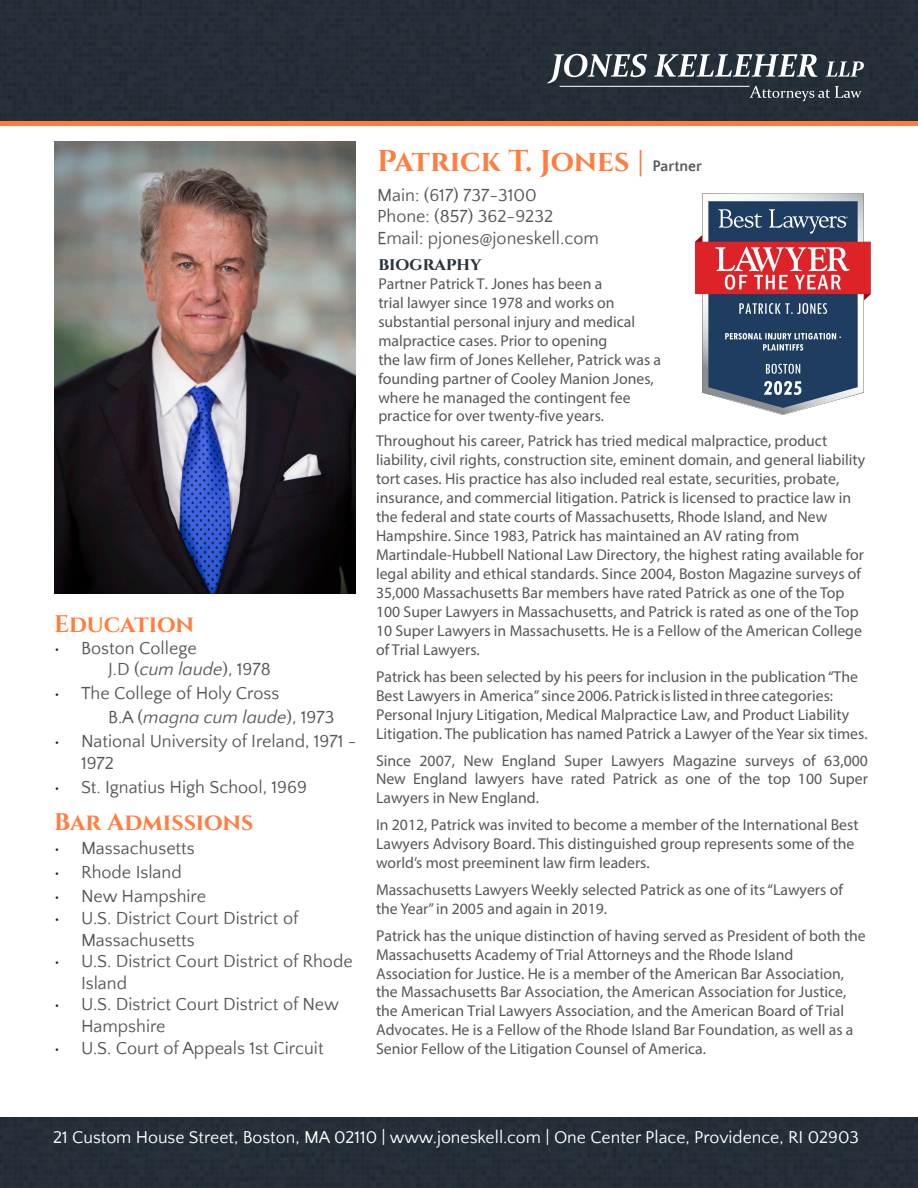
<style>
.page{position:relative;width:918px;height:1188px;background:#fff}
.page>*{position:absolute;margin:0;border:0;box-sizing:border-box;transform-origin:0 0}
.t1{font:700 30px "Cinzel";letter-spacing:-.005em;color:#ff7d3f}
.t2{font:700 24px "Cinzel";letter-spacing:-.005em;color:#ff7d3f}
.t3{font:18px/21.6px "Quattrocento Sans";color:#575758}
.t4{font:italic 18px "Quattrocento Sans";color:#575758}
.t5{font:700 18px "Cinzel";color:#29333c}
.t6{font:17.7px "Quattrocento Sans";color:#fff}
.t7{font:15.75px/18.9px "Myriad Pro";color:#575758}
.s1{color:#231f20}
.s2{font-style:italic}
.s3{font-style:normal}
.s4{font-family:"Quattrocento Sans";font-size:15.75px;color:#575758}
</style>
<div class="page">
<div style="left:0;top:1118px;width:918px;height:70px;background:#252f38"></div>
<div style="left:0;top:0;width:918px;height:122px;background:#252f38"></div>
<svg style="left:547px;top:54px;width:100px;height:30px"></svg>
<svg style="left:654px;top:54px;width:163px;height:23px"></svg>
<svg style="left:826px;top:61px;width:38px;height:16px"></svg>
<hr style="left:560px;top:86px;width:190px;height:1px;background:#fff">
<svg style="left:749px;top:86px;width:113px;height:15px;background:#495159"></svg>
<hr style="left:0;top:122px;width:918px;height:4px;background:#ff7d3f">
<img style="left:54px;top:141px;width:301px;height:453px">
<img style="left:695px;top:193px;width:176px;height:222px">
<p class="t2" style="left:54px;top:609px;width:142px">Education</p>
<p class="t3" style="left:54px;top:638px;width:144px"><span class="s1">•</span> Boston College</p>
<p class="t3" style="left:108px;top:659px;width:164px">J.D (<span class="s2">cum laude</span>), 1978</p>
<p class="t3" style="left:54px;top:683px;width:227px"><span class="s1">•</span> The College of Holy Cross</p>
<p class="t4" style="left:108px;top:708px;width:228px"><span class="s3">B.A (</span>magna cum laude<span class="s3">), 1973</span></p>
<p class="t3" style="left:81px;top:731px;width:277px;text-indent:-27px"><span class="s1">•</span> National University of Ireland, 1971 -<br>1972</p>
<p class="t3" style="left:54px;top:777px;width:254px"><span class="s1">•</span> St. Ignatius High School, 1969</p>
<p class="t2" style="left:54px;top:808px;width:201px">Bar Admissions</p>
<p class="t3" style="left:54px;top:838px;width:142px"><span class="s1">•</span> Massachusetts</p>
<p class="t3" style="left:54px;top:862px;width:129px"><span class="s1">•</span> Rhode Island</p>
<p class="t3" style="left:54px;top:886px;width:154px"><span class="s1">•</span> New Hampshire</p>
<p class="t3" style="left:81px;top:908px;width:219px;text-indent:-27px"><span class="s1">•</span> U.S. District Court District of<br>Massachusetts</p>
<p class="t3" style="left:81px;top:951px;width:273px;text-indent:-27px"><span class="s1">•</span> U.S. District Court District of Rhode<br>Island</p>
<p class="t3" style="left:81px;top:994px;width:260px;text-indent:-27px"><span class="s1">•</span> U.S. District Court District of New<br>Hampshire</p>
<p class="t3" style="left:54px;top:1038px;width:271px"><span class="s1">•</span> U.S. Court of Appeals 1st Circuit</p>
<p class="t1" style="left:377px;top:142px;width:326px">Patrick T. Jones | <span class="s4">Partner</span></p>
<p class="t3" style="left:377px;top:185px;width:223px">Main: (617) 737-3100<br>Phone: (857) 362-9232<br>Email: pjones@joneskell.com</p>
<p class="t5" style="left:378px;top:253px;width:105px">biography</p>
<p class="t7" style="left:378px;top:274px;width:284px">Partner Patrick T. Jones has been a<br>trial lawyer since 1978 and works on substantial personal injury and medical malpractice cases. Prior to opening<br>the law firm of Jones Kelleher, Patrick was a founding partner of Cooley Manion Jones, where he managed the contingent fee practice for over twenty-five years.</p>
<p class="t7" style="left:376px;top:431px;width:491px">Throughout his career, Patrick has tried medical malpractice, product liability, civil rights, construction site, eminent domain, and general liability tort cases. His practice has also included real estate, securities, probate, insurance, and commercial litigation. Patrick is licensed to practice law in the federal and state courts of Massachusetts, Rhode Island, and New Hampshire. Since 1983, Patrick has maintained an AV rating from Martindale-Hubbell National Law Directory, the highest rating available for legal ability and ethical standards. Since 2004, Boston Magazine surveys of 35,000 Massachusetts Bar members have rated Patrick as one of the Top 100 Super Lawyers in Massachusetts, and Patrick is rated as one of the Top 10 Super Lawyers in Massachusetts. He is a Fellow of the American College of Trial Lawyers.</p>
<p class="t7" style="left:376px;top:667px;width:493px">Patrick has been selected by his peers for inclusion in the publication “The Best Lawyers in America” since 2006. Patrick is listed in three categories:<br>Personal Injury Litigation, Medical Malpractice Law, and Product Liability Litigation. The publication has named Patrick a Lawyer of the Year six times.</p>
<p class="t7" style="left:376px;top:751px;width:493px;text-align:justify">Since 2007, New England Super Lawyers Magazine surveys of 63,000<br>New England lawyers have rated Patrick as one of the top 100 Super Lawyers in New England.</p>
<p class="t7" style="left:376px;top:815px;width:484px">In 2012, Patrick was invited to become a member of the International Best<br>Lawyers Advisory Board. This distinguished group represents some of the world’s most preeminent law firm leaders.</p>
<p class="t7" style="left:376px;top:880px;width:468px">Massachusetts Lawyers Weekly selected Patrick as one of its “Lawyers of the Year” in 2005 and again in 2019.</p>
<p class="t7" style="left:376px;top:926px;width:491px">Patrick has the unique distinction of having served as President of both the Massachusetts Academy of Trial Attorneys and the Rhode Island Association for Justice. He is a member of the American Bar Association, the Massachusetts Bar Association, the American Association for Justice, the American Trial Lawyers Association, and the American Board of Trial Advocates. He is a Fellow of the Rhode Island Bar Foundation, as well as a Senior Fellow of the Litigation Counsel of America.</p>
<p class="t6" style="left:53px;top:1128px;width:807px">21 Custom House Street, Boston, MA 02110 | www.joneskell.com | One Center Place, Providence, RI 02903</p>
</div>
